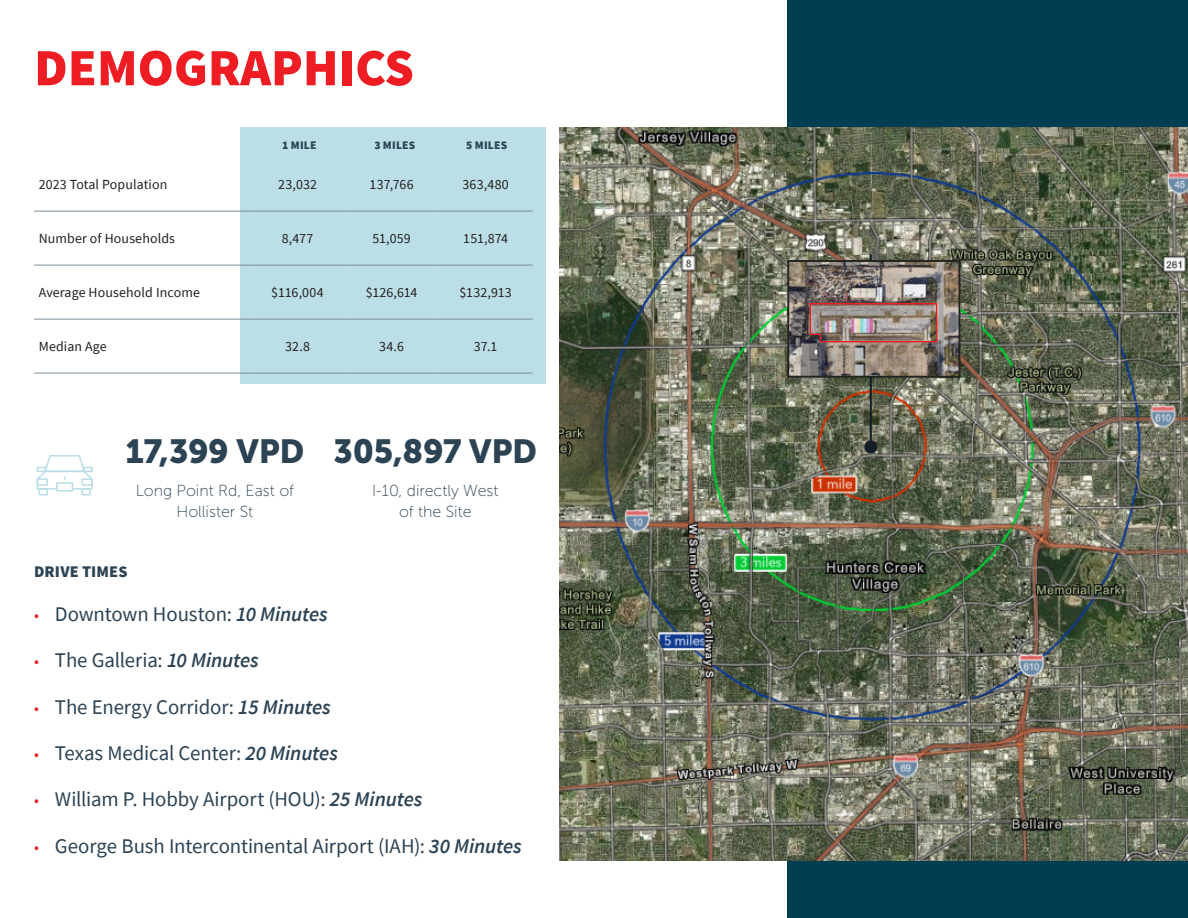
<style>
.page{position:relative;width:1188px;height:918px;background:#fff}
.page>*{position:absolute;margin:0;border:0;box-sizing:border-box;transform-origin:0 0}
.t1{font:900 52.5px "Source Sans Pro";color:#ee1d23}
._14pt_Size_Align_Left{font:33.3px "Museo Sans 900";letter-spacing:-.01em;color:#2c4354}
.t2{font:20.85px "Source Sans Pro";letter-spacing:-.005em;color:#2c4354}
._14pt_Size_Align_Left-2{font:900 16.2px "Source Sans Pro";letter-spacing:.005em;color:#2c4354}
.t3{font:15.9px/21.3px "Museo Sans 100";color:#2c4354;text-align:center}
._10_pt_Headlines_Copytext{font:13.95px "Source Sans Pro";letter-spacing:.01em;color:#231f20}
._14pt_Size_Align_Left-3{font:900 11.55px "Source Sans Pro";letter-spacing:.02em;color:#2c4354}
.s1{font-weight:200;font-size:18px;color:#ee1d23}
.s2{font-weight:600;font-style:italic}
</style>
<div class="page">
<div style="left:241px;top:128px;width:305px;height:256px;background:#bcdfe7"></div>
<hr style="left:34px;top:211px;width:217px;height:1px;background:#788b95">
<hr style="left:251px;top:211px;width:94px;height:1px;background:#788b95">
<hr style="left:345px;top:211px;width:94px;height:1px;background:#788b95">
<hr style="left:439px;top:211px;width:94px;height:1px;background:#788b95">
<hr style="left:34px;top:265px;width:217px;height:1px;background:#788b95">
<hr style="left:251px;top:265px;width:94px;height:1px;background:#788b95">
<hr style="left:345px;top:265px;width:94px;height:1px;background:#788b95">
<hr style="left:439px;top:265px;width:94px;height:1px;background:#788b95">
<hr style="left:34px;top:319px;width:217px;height:1px;background:#788b95">
<hr style="left:251px;top:319px;width:94px;height:1px;background:#788b95">
<hr style="left:345px;top:319px;width:94px;height:1px;background:#788b95">
<hr style="left:439px;top:319px;width:94px;height:1px;background:#788b95">
<hr style="left:34px;top:373px;width:217px;height:1px;background:#788b95">
<hr style="left:251px;top:373px;width:94px;height:1px;background:#788b95">
<hr style="left:345px;top:373px;width:94px;height:1px;background:#788b95">
<hr style="left:439px;top:373px;width:94px;height:1px;background:#788b95">
<div style="left:787px;top:0;width:401px;height:918px;background:#003e51"></div>
<svg style="left:37px;top:455px;width:56px;height:41px"></svg>
<img style="left:559px;top:127px;width:629px;height:734px">
<hr style="left:870px;top:254px;width:2px;height:193px;background:#131e29">
<div style="left:864px;top:440px;width:13px;height:13px;background:#131e29;border-radius:50%"></div>
<img style="left:790px;top:263px;width:167px;height:112px">
<div style="left:787px;top:260px;width:173px;height:118px;border:2px solid #232320"></div>
<img style="left:809px;top:302px;width:129px;height:41px">
<p class="t1" style="left:34px;top:32px;width:381px">DEMOGRAPHICS</p>
<p class="_14pt_Size_Align_Left-3" style="left:282px;top:137px;width:36px">1 MILE</p>
<p class="_14pt_Size_Align_Left-3" style="left:374px;top:137px;width:43px">3 MILES</p>
<p class="_14pt_Size_Align_Left-3" style="left:466px;top:137px;width:43px">5 MILES</p>
<p class="_10_pt_Headlines_Copytext" style="left:39px;top:176px;width:130px">2023 Total Population</p>
<p class="_10_pt_Headlines_Copytext" style="left:278px;top:176px;width:40px">23,032</p>
<p class="_10_pt_Headlines_Copytext" style="left:370px;top:176px;width:46px">137,766</p>
<p class="_10_pt_Headlines_Copytext" style="left:462px;top:176px;width:48px">363,480</p>
<p class="_10_pt_Headlines_Copytext" style="left:39px;top:230px;width:138px">Number of Households</p>
<p class="_10_pt_Headlines_Copytext" style="left:282px;top:230px;width:33px">8,477</p>
<p class="_10_pt_Headlines_Copytext" style="left:372px;top:230px;width:40px">51,059</p>
<p class="_10_pt_Headlines_Copytext" style="left:463px;top:230px;width:46px">151,874</p>
<p class="_10_pt_Headlines_Copytext" style="left:39px;top:284px;width:163px">Average Household Income</p>
<p class="_10_pt_Headlines_Copytext" style="left:271px;top:284px;width:54px">$116,004</p>
<p class="_10_pt_Headlines_Copytext" style="left:366px;top:284px;width:53px">$126,614</p>
<p class="_10_pt_Headlines_Copytext" style="left:459px;top:284px;width:54px">$132,913</p>
<p class="_10_pt_Headlines_Copytext" style="left:39px;top:338px;width:70px">Median Age</p>
<p class="_10_pt_Headlines_Copytext" style="left:285px;top:338px;width:26px">32.8</p>
<p class="_10_pt_Headlines_Copytext" style="left:379px;top:338px;width:26px">34.6</p>
<p class="_10_pt_Headlines_Copytext" style="left:474px;top:338px;width:25px">37.1</p>
<p class="_14pt_Size_Align_Left" style="left:126px;top:432px;width:180px">17,399 VPD</p>
<p class="t3" style="left:136px;top:480px;width:160px">Long Point Rd, East of<br>Hollister St</p>
<p class="_14pt_Size_Align_Left" style="left:334px;top:432px;width:205px">305,897 VPD</p>
<p class="t3" style="left:372px;top:480px;width:128px">I-10, directly West of the Site</p>
<p class="_14pt_Size_Align_Left-2" style="left:34px;top:561px;width:95px">DRIVE TIMES</p>
<p class="t2" style="left:34px;top:601px;width:295px"><span class="s1">•</span> Downtown Houston: <span class="s2">10 Minutes</span></p>
<p class="t2" style="left:34px;top:647px;width:226px"><span class="s1">•</span> The Galleria: <span class="s2">10 Minutes</span></p>
<p class="t2" style="left:34px;top:693px;width:298px"><span class="s1">•</span> The Energy Corridor: <span class="s2">15 Minutes</span></p>
<p class="t2" style="left:34px;top:740px;width:305px"><span class="s1">•</span> Texas Medical Center: <span class="s2">20 Minutes</span></p>
<p class="t2" style="left:34px;top:786px;width:390px"><span class="s1">•</span> William P. Hobby Airport (HOU): <span class="s2">25 Minutes</span></p>
<p class="t2" style="left:34px;top:833px;width:489px"><span class="s1">•</span> George Bush Intercontinental Airport (IAH): <span class="s2">30 Minutes</span></p>
</div>
